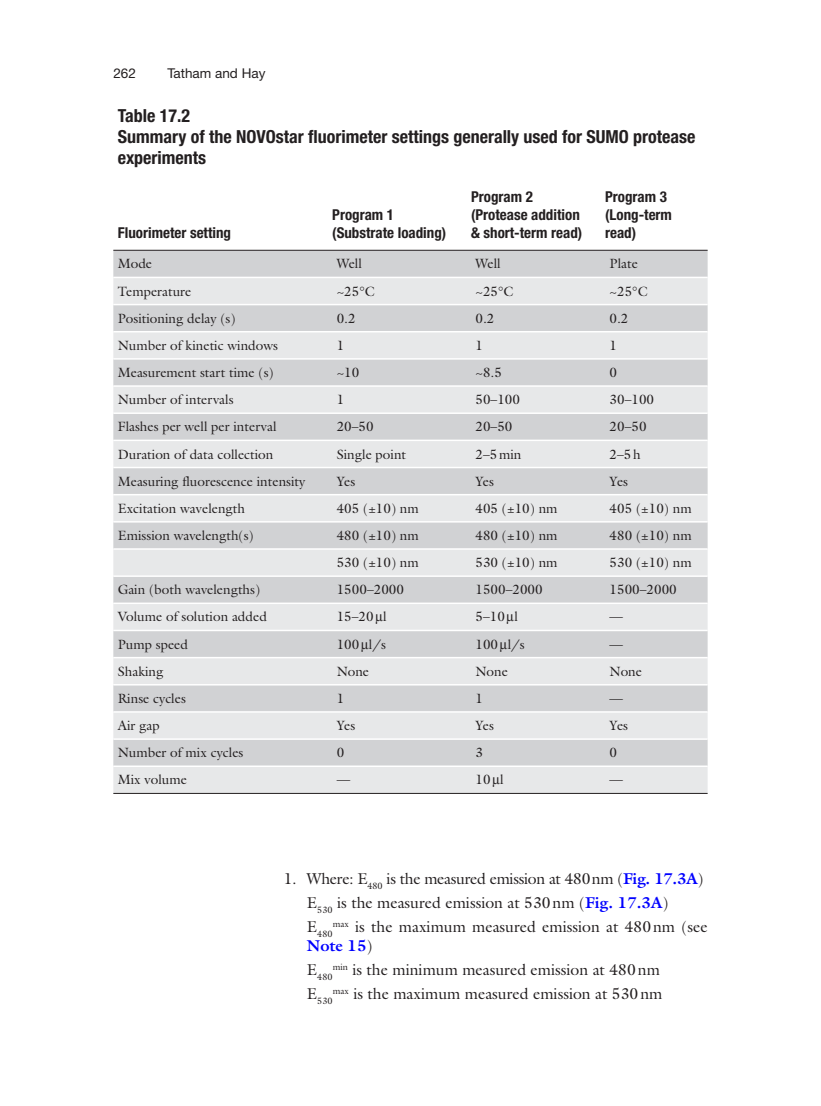
<style>
.page{position:relative;width:821px;height:1106px;background:#fff}
.page>*{position:absolute;margin:0;border:0;box-sizing:border-box;transform-origin:0 0}
.t1{font:700 condensed 18px/21px "Helvetica Neue";color:#231f20}
.t2{font:15.75px/24px "Galliard";color:#231f20}
.t3{font:700 condensed 15px/18px "Helvetica Neue";color:#231f20}
.t4{font:13.5px "Galliard";color:#231f20}
.t5{font:13.5px "Helvetica Neue";color:#231f20}
.t6{font:9.15px "Galliard";color:#231f20}
.s1{font-weight:700;color:#00f}
</style>
<div class="page">
<div style="left:113px;top:251px;width:594px;height:26px;background:#d1d2d4"></div>
<svg style="left:113px;top:278px;width:594px;height:515px;background:#dddedf"></svg>
<hr style="left:113px;top:250px;width:594px;height:1px;background:#231f20">
<hr style="left:113px;top:793px;width:594px;height:1px;background:#231f20">
<hr style="left:113px;top:304px;width:594px;height:1px;background:#fff">
<hr style="left:113px;top:331px;width:594px;height:1px;background:#fff">
<hr style="left:113px;top:358px;width:594px;height:1px;background:#fff">
<hr style="left:113px;top:385px;width:594px;height:2px;background:#fff">
<hr style="left:113px;top:412px;width:594px;height:2px;background:#fff">
<hr style="left:113px;top:439px;width:594px;height:2px;background:#fff">
<hr style="left:113px;top:467px;width:594px;height:1px;background:#fff">
<hr style="left:113px;top:494px;width:594px;height:1px;background:#fff">
<hr style="left:113px;top:521px;width:594px;height:1px;background:#fff">
<hr style="left:113px;top:548px;width:594px;height:2px;background:#fff">
<hr style="left:113px;top:575px;width:594px;height:2px;background:#fff">
<hr style="left:113px;top:602px;width:594px;height:2px;background:#fff">
<hr style="left:113px;top:629px;width:594px;height:2px;background:#fff">
<hr style="left:113px;top:657px;width:594px;height:1px;background:#fff">
<hr style="left:113px;top:684px;width:594px;height:1px;background:#fff">
<hr style="left:113px;top:711px;width:594px;height:1px;background:#fff">
<hr style="left:113px;top:738px;width:594px;height:2px;background:#fff">
<hr style="left:113px;top:765px;width:594px;height:2px;background:#fff">
<svg style="left:376px;top:614px;width:7px;height:10px"></svg>
<svg style="left:507px;top:614px;width:7px;height:10px"></svg>
<svg style="left:361px;top:642px;width:8px;height:9px"></svg>
<svg style="left:500px;top:642px;width:7px;height:9px"></svg>
<svg style="left:492px;top:777px;width:8px;height:10px"></svg>
<p class="t5" style="left:113px;top:68px;width:24px">262</p>
<p class="t5" style="left:167px;top:68px;width:100px">Tatham and Hay</p>
<p class="t1" style="left:118px;top:106px;width:579px">Table 17.2<br>Summary of the NOVOstar fluorimeter settings generally used for SUMO protease experiments</p>
<p class="t3" style="left:118px;top:225px;width:115px">Fluorimeter setting</p>
<p class="t3" style="left:332px;top:207px;width:116px">Program 1 (Substrate loading)</p>
<p class="t3" style="left:471px;top:189px;width:113px">Program 2 (Protease addition &amp; short-term read)</p>
<p class="t3" style="left:605px;top:189px;width:68px">Program 3 (Long-term read)</p>
<p class="t4" style="left:118px;top:259px;width:36px">Mode</p>
<p class="t4" style="left:337px;top:259px;width:27px">Well</p>
<p class="t4" style="left:475px;top:259px;width:27px">Well</p>
<p class="t4" style="left:609px;top:259px;width:30px">Plate</p>
<p class="t4" style="left:118px;top:286px;width:75px">Temperature</p>
<p class="t4" style="left:337px;top:286px;width:40px">~25°C</p>
<p class="t4" style="left:475px;top:286px;width:40px">~25°C</p>
<p class="t4" style="left:609px;top:286px;width:40px">~25°C</p>
<p class="t4" style="left:118px;top:313px;width:119px">Positioning delay (s)</p>
<p class="t4" style="left:337px;top:313px;width:20px">0.2</p>
<p class="t4" style="left:475px;top:313px;width:20px">0.2</p>
<p class="t4" style="left:609px;top:313px;width:20px">0.2</p>
<p class="t4" style="left:118px;top:340px;width:162px">Number of kinetic windows</p>
<p class="t4" style="left:337px;top:340px;width:9px">1</p>
<p class="t4" style="left:475px;top:340px;width:9px">1</p>
<p class="t4" style="left:609px;top:340px;width:9px">1</p>
<p class="t4" style="left:118px;top:367px;width:157px">Measurement start time (s)</p>
<p class="t4" style="left:337px;top:367px;width:24px">~10</p>
<p class="t4" style="left:475px;top:367px;width:28px">~8.5</p>
<p class="t4" style="left:609px;top:367px;width:9px">0</p>
<p class="t4" style="left:118px;top:394px;width:117px">Number of intervals</p>
<p class="t4" style="left:337px;top:394px;width:9px">1</p>
<p class="t4" style="left:475px;top:394px;width:46px">50–100</p>
<p class="t4" style="left:609px;top:394px;width:46px">30–100</p>
<p class="t4" style="left:118px;top:421px;width:160px">Flashes per well per interval</p>
<p class="t4" style="left:337px;top:421px;width:38px">20–50</p>
<p class="t4" style="left:475px;top:421px;width:38px">20–50</p>
<p class="t4" style="left:609px;top:421px;width:38px">20–50</p>
<p class="t4" style="left:118px;top:449px;width:157px">Duration of data collection</p>
<p class="t4" style="left:337px;top:449px;width:71px">Single point</p>
<p class="t4" style="left:475px;top:449px;width:47px">2–5 min</p>
<p class="t4" style="left:609px;top:449px;width:33px">2–5 h</p>
<p class="t4" style="left:118px;top:476px;width:189px">Measuring fluorescence intensity</p>
<p class="t4" style="left:337px;top:476px;width:20px">Yes</p>
<p class="t4" style="left:475px;top:476px;width:20px">Yes</p>
<p class="t4" style="left:609px;top:476px;width:20px">Yes</p>
<p class="t4" style="left:118px;top:503px;width:129px">Excitation wavelength</p>
<p class="t4" style="left:337px;top:503px;width:84px">405 (±10) nm</p>
<p class="t4" style="left:475px;top:503px;width:84px">405 (±10) nm</p>
<p class="t4" style="left:609px;top:503px;width:84px">405 (±10) nm</p>
<p class="t4" style="left:118px;top:530px;width:137px">Emission wavelength(s)</p>
<p class="t4" style="left:337px;top:530px;width:84px">480 (±10) nm</p>
<p class="t4" style="left:475px;top:530px;width:84px">480 (±10) nm</p>
<p class="t4" style="left:609px;top:530px;width:84px">480 (±10) nm</p>
<p class="t4" style="left:337px;top:557px;width:84px">530 (±10) nm</p>
<p class="t4" style="left:475px;top:557px;width:84px">530 (±10) nm</p>
<p class="t4" style="left:609px;top:557px;width:84px">530 (±10) nm</p>
<p class="t4" style="left:118px;top:584px;width:144px">Gain (both wavelengths)</p>
<p class="t4" style="left:337px;top:584px;width:69px">1500–2000</p>
<p class="t4" style="left:475px;top:584px;width:69px">1500–2000</p>
<p class="t4" style="left:609px;top:584px;width:69px">1500–2000</p>
<p class="t4" style="left:118px;top:611px;width:150px">Volume of solution added</p>
<p class="t4" style="left:337px;top:611px;width:51px">15–20 l</p>
<p class="t4" style="left:475px;top:611px;width:44px">5–10 l</p>
<p class="t4" style="left:609px;top:611px;width:15px">—</p>
<p class="t4" style="left:118px;top:639px;width:72px">Pump speed</p>
<p class="t4" style="left:337px;top:639px;width:51px">100 l/s</p>
<p class="t4" style="left:475px;top:639px;width:51px">100 l/s</p>
<p class="t4" style="left:609px;top:639px;width:15px">—</p>
<p class="t4" style="left:118px;top:666px;width:47px">Shaking</p>
<p class="t4" style="left:337px;top:666px;width:34px">None</p>
<p class="t4" style="left:475px;top:666px;width:34px">None</p>
<p class="t4" style="left:609px;top:666px;width:34px">None</p>
<p class="t4" style="left:118px;top:693px;width:70px">Rinse cycles</p>
<p class="t4" style="left:337px;top:693px;width:9px">1</p>
<p class="t4" style="left:475px;top:693px;width:9px">1</p>
<p class="t4" style="left:609px;top:693px;width:15px">—</p>
<p class="t4" style="left:118px;top:720px;width:43px">Air gap</p>
<p class="t4" style="left:337px;top:720px;width:20px">Yes</p>
<p class="t4" style="left:475px;top:720px;width:20px">Yes</p>
<p class="t4" style="left:609px;top:720px;width:20px">Yes</p>
<p class="t4" style="left:118px;top:747px;width:127px">Number of mix cycles</p>
<p class="t4" style="left:337px;top:747px;width:9px">0</p>
<p class="t4" style="left:475px;top:747px;width:9px">3</p>
<p class="t4" style="left:609px;top:747px;width:9px">0</p>
<p class="t4" style="left:118px;top:774px;width:71px">Mix volume</p>
<p class="t4" style="left:337px;top:774px;width:15px">—</p>
<p class="t4" style="left:475px;top:774px;width:30px">10 l</p>
<p class="t4" style="left:609px;top:774px;width:15px">—</p>
<p class="t2" style="left:307px;top:868px;width:398px;text-indent:-23px">1. Where: E<sub>480</sub> is the measured emission at 480 nm (<span class="s1">Fig. 17.3A</span>)<br>E<sub>530</sub> is the measured emission at 530 nm (<span class="s1">Fig. 17.3A</span>)</p>
<p class="t6" style="left:307px;top:930px;width:27px"><sup>E</sup>480</p>
<p class="t2" style="left:307px;top:919px;width:402px;line-height:18.8px;text-indent:26px"><sup>max</sup> is the maximum measured emission at 480 nm (see<br><span class="s1">Note 15</span>)</p>
<p class="t6" style="left:307px;top:973px;width:27px"><sup>E</sup>480</p>
<p class="t2" style="left:333px;top:959px;width:329px"><sup>min</sup> is the minimum measured emission at 480 nm</p>
<p class="t6" style="left:307px;top:997px;width:27px"><sup>E</sup>530</p>
<p class="t2" style="left:333px;top:983px;width:331px"><sup>max</sup> is the maximum measured emission at 530 nm</p>
</div>
